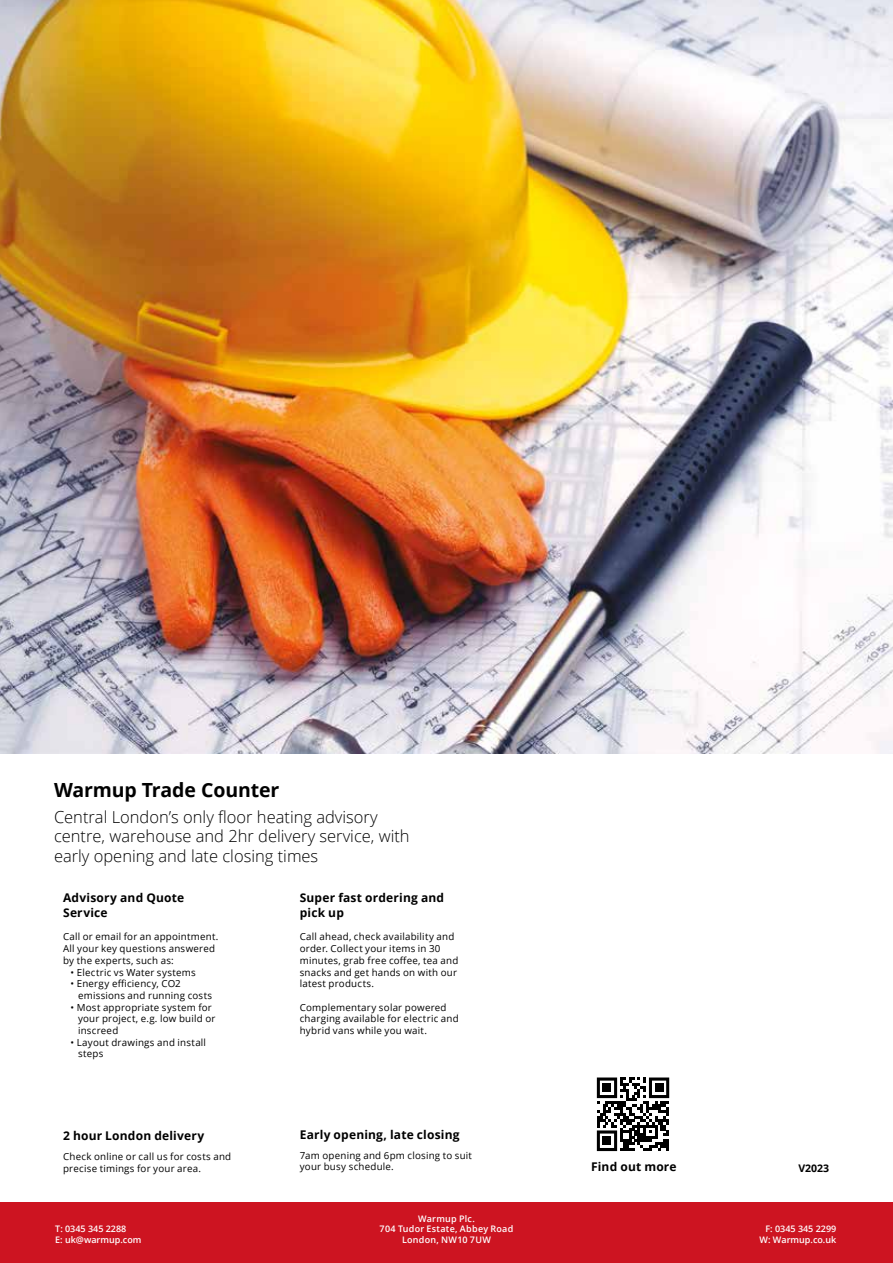
<style>
.page{position:relative;width:893px;height:1263px;background:#fff}
.page>*{position:absolute;margin:0;border:0;box-sizing:border-box;transform-origin:0 0}
.t1{font:700 19.5px "Open Sans";letter-spacing:-.005em;color:#000}
.t2{font:300 16.5px/19.8px "Open Sans";color:#000}
.t3{font:700 12px/14.4px "Open Sans";letter-spacing:.015em;color:#000}
.t4{font:700 10.5px "Open Sans";color:#000}
.t5{font:9.75px/11.7px "Open Sans";letter-spacing:.025em;color:#000}
.t6{font:600 9px/10.5px "Open Sans";letter-spacing:.01em;color:#fff}
</style>
<div class="page">
<div style="left:0;top:1203px;width:893px;height:60px;background:#cd1421"></div>
<img style="left:0;top:0;width:893px;height:754px">
<svg style="left:597px;top:1077px;width:72px;height:74px"></svg>
<div style="left:603px;top:1083px;width:8px;height:9px;background:#000"></div>
<div style="left:655px;top:1083px;width:8px;height:9px;background:#000"></div>
<div style="left:603px;top:1136px;width:8px;height:9px;background:#000"></div>
<h1 class="t1" style="left:54px;top:776px;width:227px">Warmup Trade Counter</h1>
<h2 class="t2" style="left:54px;top:806px;width:357px">Central London’s only floor heating advisory centre, warehouse and 2hr delivery service, with early opening and late closing times</h2>
<p class="t3" style="left:63px;top:890px;width:123px">Advisory and Quote<br>Service</p>
<p class="t3" style="left:300px;top:890px;width:146px">Super fast ordering and pick up</p>
<p class="t5" style="left:63px;top:931px;width:157px">Call or email for an appointment.<br>All your key questions answered by the experts, such as:</p>
<p class="t5" style="left:71px;top:966px;width:127px">• Electric vs Water systems</p>
<p class="t5" style="left:78px;top:977px;width:136px;text-indent:-7px">• Energy efficiency, CO2 emissions and running costs</p>
<p class="t5" style="left:78px;top:1001px;width:139px;text-indent:-7px">• Most appropriate system for your project, e.g. low build or inscreed</p>
<p class="t5" style="left:78px;top:1036px;width:130px;text-indent:-7px">• Layout drawings and install steps</p>
<p class="t5" style="left:300px;top:931px;width:160px">Call ahead, check availability and order. Collect your items in 30 minutes, grab free coffee, tea and snacks and get hands on with our latest products.</p>
<p class="t5" style="left:300px;top:1001px;width:160px">Complementary solar powered charging available for electric and hybrid vans while you wait.</p>
<p class="t3" style="left:63px;top:1128px;width:143px">2 hour London delivery</p>
<p class="t3" style="left:300px;top:1127px;width:161px">Early opening, late closing</p>
<p class="t5" style="left:63px;top:1150px;width:170px">Check online or call us for costs and precise timings for your area.</p>
<p class="t5" style="left:300px;top:1149px;width:174px">7am opening and 6pm closing to suit your busy schedule.</p>
<p class="t3" style="left:591px;top:1159px;width:87px">Find out more</p>
<p class="t4" style="left:798px;top:1160px;width:32px">V2023</p>
<p class="t6" style="left:380px;top:1213px;width:135px;text-align:center">Warmup Plc.<br>704 Tudor Estate, Abbey Road<br>London, NW10 7UW</p>
<p class="t6" style="left:55px;top:1223px;width:88px">T: 0345 345 2288<br>E: uk@warmup.com</p>
<p class="t6" style="left:760px;top:1223px;width:78px;text-align:right">F: 0345 345 2299<br>W: Warmup.co.uk</p>
</div>
